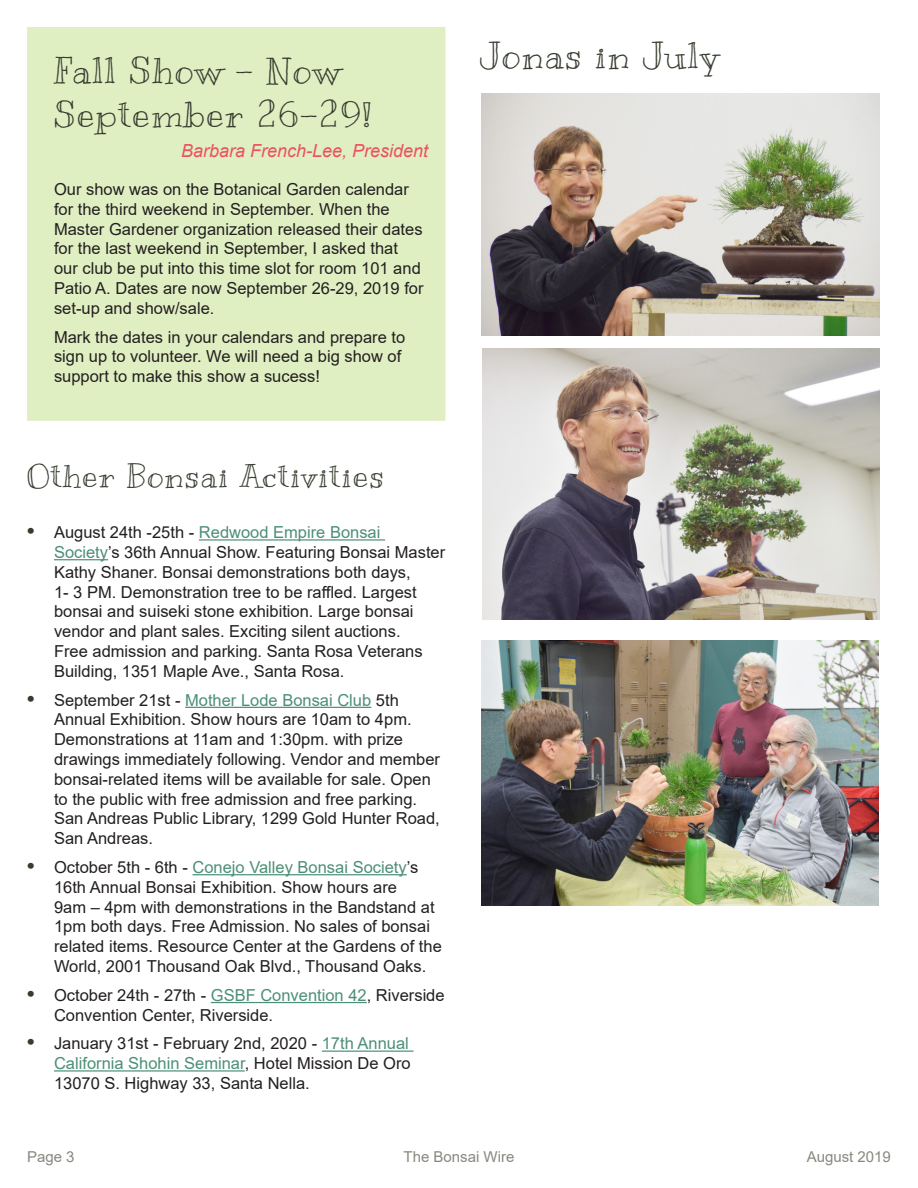
<style>
.page{position:relative;width:918px;height:1188px;background:#fff}
.page>*{position:absolute;margin:0;border:0;box-sizing:border-box;transform-origin:0 0}
.Breaker_Title_Drk_Gr{font:36px/43.2px "Kranky";letter-spacing:.05em;color:#353d2f}
.Article_Header{font:31.5px "Kranky";letter-spacing:.05em;color:#353d2f}
.Article_Author{font:italic 18px "Arial";color:#eb5160}
.Breaker_Title_Drk_Gr-2{font:16.5px/19.8px "Arial";color:#231f20}
.t1{font:15px "Arial";color:#86897f}
.s1{font-weight:700;font-size:21px;color:#353d2f}
.s2{color:#4c8f76}
</style>
<div class="page">
<div style="left:27px;top:27px;width:419px;height:394px;background:#dfefc2"></div>
<hr style="left:199px;top:539px;width:186px;height:2px;background:#4c8f76">
<hr style="left:54px;top:559px;width:54px;height:1px;background:#4c8f76">
<hr style="left:185px;top:707px;width:186px;height:1px;background:#4c8f76">
<hr style="left:192px;top:874px;width:215px;height:1px;background:#4c8f76">
<hr style="left:211px;top:1002px;width:156px;height:1px;background:#4c8f76">
<hr style="left:322px;top:1051px;width:92px;height:1px;background:#4c8f76">
<hr style="left:54px;top:1070px;width:191px;height:2px;background:#4c8f76">
<img style="left:482px;top:640px;width:396px;height:265px">
<img style="left:482px;top:349px;width:397px;height:270px">
<img style="left:482px;top:94px;width:397px;height:242px">
<p class="Breaker_Title_Drk_Gr" style="left:54px;top:50px;width:319px">Fall Show - Now<br>September 26-29!</p>
<p class="Article_Author" style="left:181px;top:139px;width:249px">Barbara French-Lee, President</p>
<p class="Breaker_Title_Drk_Gr-2" style="left:54px;top:179px;width:371px">Our show was on the Botanical Garden calendar for the third weekend in September. When the Master Gardener organization released their dates for the last weekend in September, I asked that our club be put into this time slot for room 101 and Patio A. Dates are now September 26-29, 2019 for set-up and show/sale.</p>
<p class="Breaker_Title_Drk_Gr-2" style="left:54px;top:327px;width:353px">Mark the dates in your calendars and prepare to sign up to volunteer. We will need a big show of support to make this show a sucess!</p>
<p class="Article_Header" style="left:27px;top:457px;width:358px">Other Bonsai Activities</p>
<p class="Breaker_Title_Drk_Gr-2" style="left:54px;top:522px;width:393px;text-indent:-27px"><span class="s1">•</span> August 24th -25th - <span class="s2">Redwood Empire Bonsai Society</span>’s 36th Annual Show. Featuring Bonsai Master Kathy Shaner. Bonsai demonstrations both days,<br>1- 3 PM. Demonstration tree to be raffled. Largest bonsai and suiseki stone exhibition. Large bonsai vendor and plant sales. Exciting silent auctions.<br>Free admission and parking. Santa Rosa Veterans Building, 1351 Maple Ave., Santa Rosa.</p>
<p class="Breaker_Title_Drk_Gr-2" style="left:54px;top:690px;width:388px;text-indent:-27px"><span class="s1">•</span> September 21st - <span class="s2">Mother Lode Bonsai Club</span> 5th Annual Exhibition. Show hours are 10am to 4pm.<br>Demonstrations at 11am and 1:30pm. with prize drawings immediately following. Vendor and member bonsai-related items will be available for sale. Open to the public with free admission and free parking.<br>San Andreas Public Library, 1299 Gold Hunter Road, San Andreas.</p>
<p class="Breaker_Title_Drk_Gr-2" style="left:54px;top:857px;width:389px;text-indent:-27px"><span class="s1">•</span> October 5th - 6th - <span class="s2">Conejo Valley Bonsai Society</span>’s 16th Annual Bonsai Exhibition. Show hours are<br>9am – 4pm with demonstrations in the Bandstand at 1pm both days. Free Admission. No sales of bonsai related items. Resource Center at the Gardens of the World, 2001 Thousand Oak Blvd., Thousand Oaks.</p>
<p class="Breaker_Title_Drk_Gr-2" style="left:54px;top:985px;width:392px;text-indent:-27px"><span class="s1">•</span> October 24th - 27th - <span class="s2">GSBF Convention 42</span>, Riverside<br>Convention Center, Riverside.</p>
<p class="Breaker_Title_Drk_Gr-2" style="left:54px;top:1034px;width:358px;text-align:justify;text-indent:-27px"><span class="s1">•</span> January 31st - February 2nd, 2020 - <span class="s2">17th Annual California Shohin Seminar</span>, Hotel Mission De Oro 13070 S. Highway 33, Santa Nella.</p>
<p class="Breaker_Title_Drk_Gr" style="left:480px;top:35px;width:240px">Jonas in July</p>
<p class="t1" style="left:27px;top:1146px;width:49px">Page 3</p>
<p class="t1" style="left:404px;top:1146px;width:112px">The Bonsai Wire</p>
<p class="t1" style="left:807px;top:1146px;width:86px">August 2019</p>
</div>
